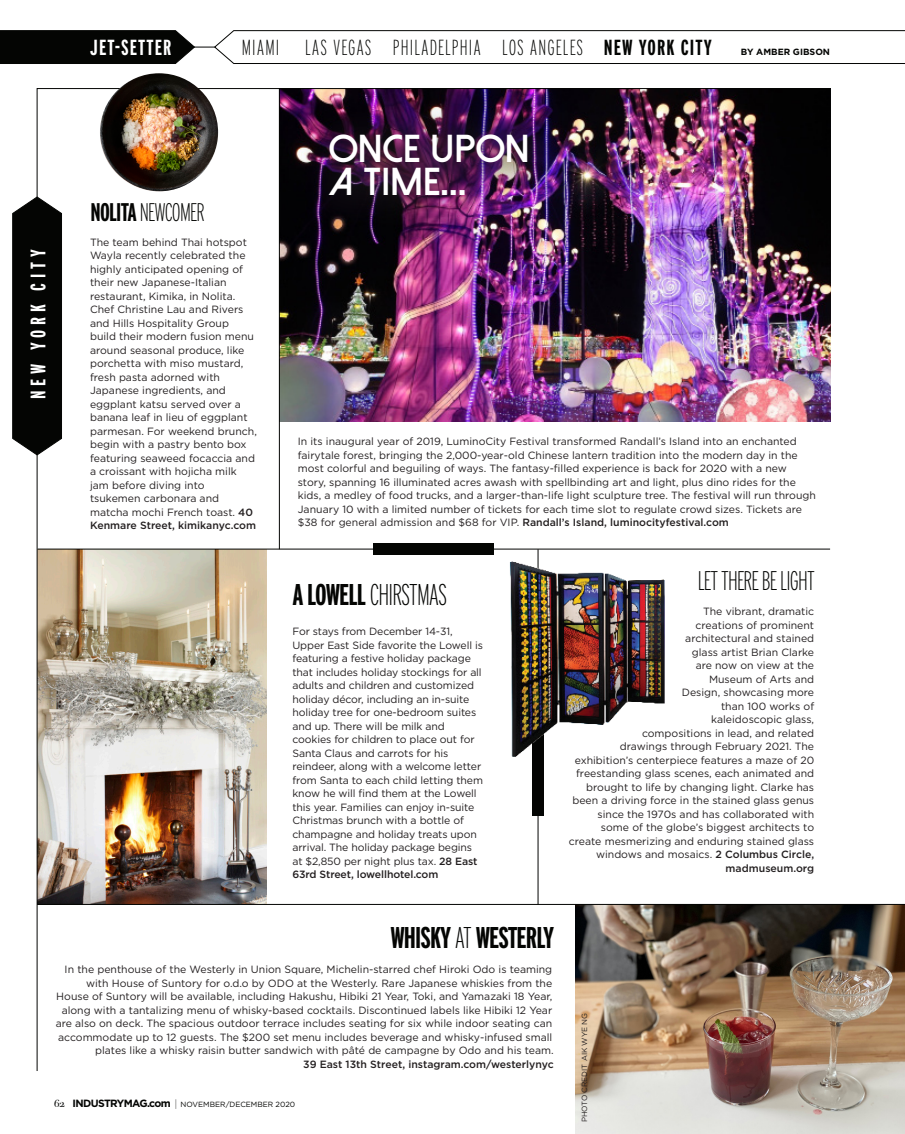
<style>
.page{position:relative;width:905px;height:1134px;background:#fff}
.page>*{position:absolute;margin:0;border:0;box-sizing:border-box;transform-origin:0 0}
.text{font:800 39px "Dolce Vita";color:#fff}
.text-2{font:700 extra-condensed 30px "Interstate";letter-spacing:-.03em;color:#040503}
.text-3{font:200 extra-condensed 30px "Interstate";letter-spacing:-.03em;color:#040503}
.text-4{font:200 extra-condensed 27px "Interstate";letter-spacing:-.03em;color:#040503}
.text-5{font:200 extra-condensed 25.5px "Interstate";letter-spacing:-.03em;color:#040503}
.t1{font:200 extra-condensed 21.75px "Interstate";letter-spacing:.05em;color:#040503}
.t2{font:700 extra-condensed 21.75px "Interstate";letter-spacing:.05em;color:#fff}
.t3{font:700 extra-condensed 21px "Interstate";letter-spacing:.23em;color:#fff}
.text-6{font:10.5px/13.5px "Gotham";color:#231f20}
.text-7{font:500 10.5px "Gotham";color:#231f20}
.t4{font:700 9px "Gotham";color:#040503}
.t5{font:7.5px "Gotham";color:#040503}
.t6{font:7.5px "Gotham";color:#231f20}
.s1{font-weight:700}
.s2{font-weight:500}
.s3{font-family:"Gotham";font-weight:700;font-size:31.5px}
.s4{font-weight:200}
.s5{font-family:"Bodoni Svty Two SCITCTT Book";font-size:11.25px}
.s6{font-weight:700;font-size:10.5px}
</style>
<div class="page">
<img style="left:575px;top:905px;width:329px;height:229px">
<hr style="left:183px;top:47px;width:43px;height:1px;background:#040503">
<svg style="left:0;top:30px;width:195px;height:34px;background:#10110f"></svg>
<svg style="left:214px;top:30px;width:690px;height:34px"></svg>
<svg style="left:12px;top:197px;width:25px;height:258px;background:#141513"></svg>
<img style="left:37px;top:88px;width:793px;height:983px">
<div style="left:296px;top:101px;width:271px;height:134px;background:#231f20;opacity:.55"></div>
<div style="left:373px;top:544px;width:121px;height:11px;background:#040503"></div>
<hr style="left:38px;top:549px;width:792px;height:1px;background:#040503">
<hr style="left:38px;top:904px;width:866px;height:1px;background:#040503">
<div style="left:532px;top:690px;width:11px;height:126px;background:#040503"></div>
<hr style="left:537px;top:549px;width:1px;height:356px;background:#040503">
<hr style="left:279px;top:88px;width:1px;height:461px;background:#040503">
<div style="left:292px;top:583px;width:192px;height:33px;background:#fff"></div>
<img style="left:100px;top:73px;width:118px;height:118px;border-radius:59px">
<img style="left:493px;top:554px;width:201px;height:206px">
<p class="t2" style="left:90px;top:36px;width:83px">JET-SETTER</p>
<p class="t1" style="left:242px;top:35px;width:471px">MIAMI LAS VEGAS PHILADELPHIA LOS ANGELES <span class="s1">NEW YORK CITY</span></p>
<p class="t4" style="left:741px;top:46px;width:91px">BY AMBER GIBSON</p>
<p class="text-5" style="left:90px;top:198px;width:116px"><span class="s1">NOLITA</span> NEWCOMER</p>
<p class="t3" style="left:27px;top:399px;width:151px;rotate:-90deg">NEW YORK CITY</p>
<p class="text-6" style="left:90px;top:235px;width:168px">The team behind Thai hotspot<br>Wayla recently celebrated the highly anticipated opening of their new Japanese-Italian restaurant, Kimika, in Nolita.<br>Chef Christine Lau and Rivers and Hills Hospitality Group build their modern fusion menu around seasonal produce, like porchetta with miso mustard, fresh pasta adorned with<br>Japanese ingredients, and eggplant katsu served over a banana leaf in lieu of eggplant parmesan. For weekend brunch, begin with a pastry bento box featuring seaweed focaccia and a croissant with hojicha milk jam before diving into tsukemen carbonara and matcha mochi French toast. <span class="s2">40<br>Kenmare Street, kimikanyc.com</span></p>
<p class="text" style="left:328px;top:129px;width:202px">ONCE UPON</p>
<p class="text" style="left:328px;top:162px;width:140px">A TIME<span class="s3">…</span></p>
<p class="text-6" style="left:298px;top:435px;width:519px">In its inaugural year of 2019, LuminoCity Festival transformed Randall’s Island into an enchanted fairytale forest, bringing the 2,000-year-old Chinese lantern tradition into the modern day in the most colorful and beguiling of ways. The fantasy-filled experience is back for 2020 with a new story, spanning 16 illuminated acres awash with spellbinding art and light, plus dino rides for the kids, a medley of food trucks, and a larger-than-life light sculpture tree. The festival will run through January 10 with a limited number of tickets for each time slot to regulate crowd sizes. Tickets are $38 for general admission and $68 for VIP. <span class="s2">Randall’s Island, luminocityfestival.com</span></p>
<p class="text-3" style="left:292px;top:578px;width:156px"><span class="s1">A LOWELL</span> CHIRSTMAS</p>
<p class="text-6" style="left:292px;top:624px;width:192px">For stays from December 14-31, Upper East Side favorite the Lowell is featuring a festive holiday package that includes holiday stockings for all adults and children and customized holiday décor, including an in-suite holiday tree for one-bedroom suites and up. There will be milk and cookies for children to place out for Santa Claus and carrots for his reindeer, along with a welcome letter from Santa to each child letting them know he will find them at the Lowell this year. Families can enjoy in-suite Christmas brunch with a bottle of champagne and holiday treats upon arrival. The holiday package begins at $2,850 per night plus tax. <span class="s2">28 East 63rd Street, lowellhotel.com</span></p>
<p class="text-4" style="left:697px;top:565px;width:119px">LET THERE BE LIGHT</p>
<p class="text-6" style="left:569px;top:605px;width:247px;text-align:right">The vibrant, dramatic<br>creations of prominent<br>architectural and stained<br>glass artist Brian Clarke<br>are now on view at the<br>Museum of Arts and<br>Design, showcasing more<br>than 100 works of<br>kaleidoscopic glass,<br>compositions in lead, and related<br>drawings through February 2021. The exhibition’s centerpiece features a maze of 20 freestanding glass scenes, each animated and brought to life by changing light. Clarke has been a driving force in the stained glass genus since the 1970s and has collaborated with some of the globe’s biggest architects to create mesmerizing and enduring stained glass windows and mosaics. <span class="s2">2 Columbus Circle, madmuseum.org</span></p>
<p class="text-2" style="left:390px;top:921px;width:165px">WHISKY <span class="s4">AT</span> WESTERLY</p>
<p class="text-6" style="left:56px;top:963px;width:499px;text-align:right">In the penthouse of the Westerly in Union Square, Michelin-starred chef Hiroki Odo is teaming with House of Suntory for o.d.o by ODO at the Westerly. Rare Japanese whiskies from the House of Suntory will be available, including Hakushu, Hibiki 21 Year, Toki, and Yamazaki 18 Year, along with a tantalizing menu of whisky-based cocktails. Discontinued labels like Hibiki 12 Year are also on deck. The spacious outdoor terrace includes seating for six while indoor seating can accommodate up to 12 guests. The $200 set menu includes beverage and whisky-infused small plates like a whisky raisin butter sandwich with pâté de campagne by Odo and his team.</p>
<p class="text-7" style="left:303px;top:1057px;width:252px">39 East 13th Street, instagram.com/westerlynyc</p>
<p class="t5" style="left:54px;top:1100px;width:243px"><span class="s5">62</span> <span class="s6">INDUSTRYMAG.com</span> <span class="s5">|</span> NOVEMBER/DECEMBER 2020</p>
<p class="t6" style="left:579px;top:1122px;width:111px;rotate:-90deg">PHOTO CREDIT AIK WYE NG</p>
</div>
